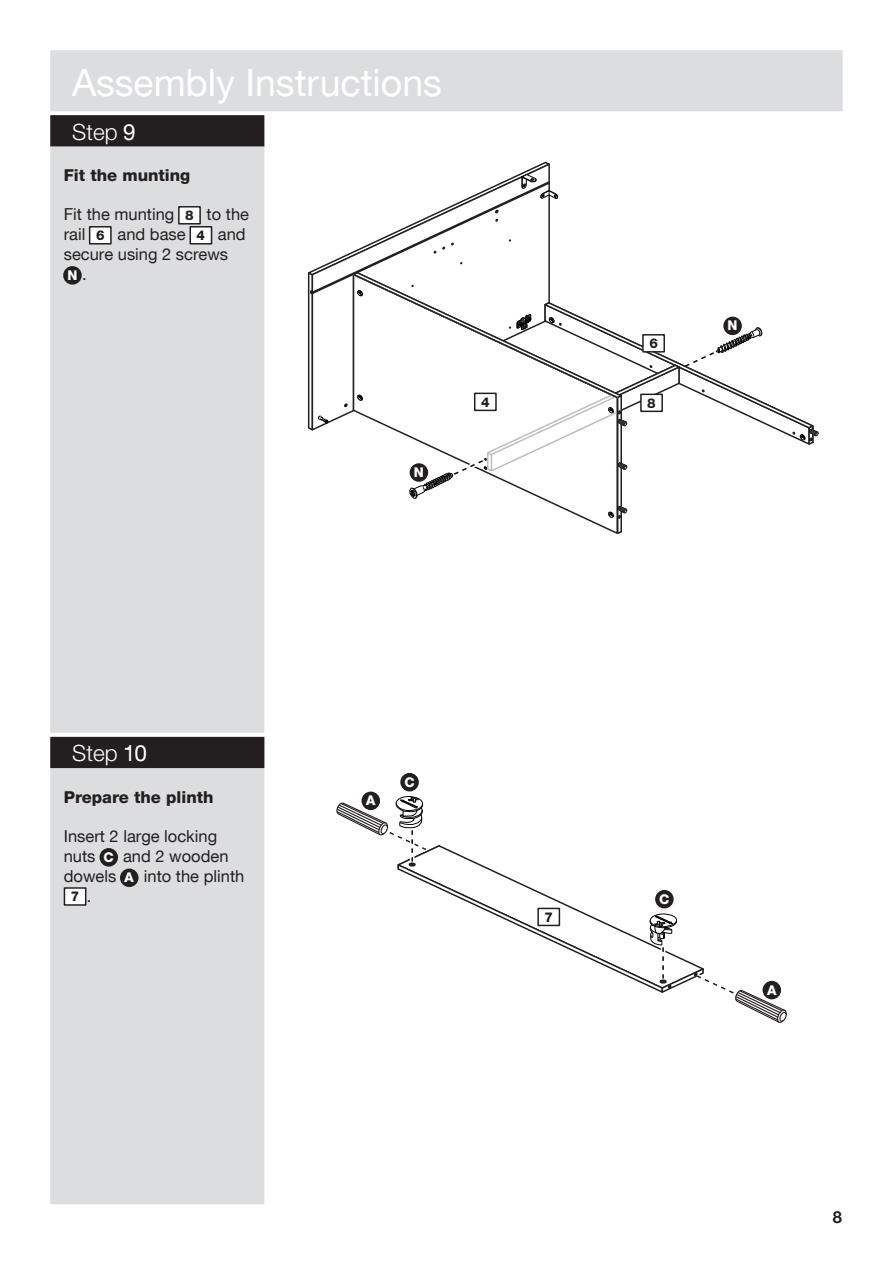
<style>
.page{position:relative;width:893px;height:1263px;background:#fff}
.page>*{position:absolute;margin:0;border:0;box-sizing:border-box;transform-origin:0 0}
.t1{font:37.5px "Helvetica Neue CE";color:#fff}
.t2{font:300 22.5px "Helvetica Neue CE";color:#fff}
.t3{font:16.5px/19.8px "Helvetica Neue CE";color:#231f20}
.t4{font:800 16.5px "Helvetica Neue CE";color:#231f20}
.t5{font:700 16.5px "Helvetica Neue CE";color:#231f20}
.t6{font:800 13.5px "Helvetica Neue CE";color:#231f20}
.t7{font:800 13.5px "Helvetica Neue CE";color:#fff}
.s1{font-weight:400}
</style>
<div class="page">
<div style="left:51px;top:51px;width:791px;height:60px;background:#dcdddf"></div>
<div style="left:50px;top:50px;width:793px;height:61px;border:2px solid #dcdddf"></div>
<div style="left:51px;top:146px;width:213px;height:1057px;background:#dcdddf"></div>
<div style="left:50px;top:145px;width:214px;height:1059px;border:2px solid #dcdddf"></div>
<div style="left:51px;top:116px;width:213px;height:30px;background:#231f20"></div>
<div style="left:50px;top:115px;width:214px;height:31px;border:2px solid #231f20"></div>
<div style="left:100px;top:849px;width:17px;height:17px;background:#231f20;border-radius:50%"></div>
<div style="left:99px;top:848px;width:19px;height:18px;border:2px solid #231f20;border-radius:50%"></div>
<div style="left:64px;top:888px;width:22px;height:17px;background:#fff"></div>
<div style="left:64px;top:887px;width:22px;height:19px;border:2px solid #231f20"></div>
<div style="left:121px;top:869px;width:17px;height:17px;background:#231f20;border-radius:50%"></div>
<div style="left:120px;top:868px;width:18px;height:19px;border:2px solid #231f20;border-radius:50%"></div>
<div style="left:179px;top:207px;width:21px;height:17px;background:#fff"></div>
<div style="left:178px;top:206px;width:23px;height:19px;border:2px solid #231f20"></div>
<div style="left:64px;top:267px;width:17px;height:17px;background:#231f20;border-radius:50%"></div>
<div style="left:63px;top:266px;width:19px;height:19px;border:2px solid #231f20;border-radius:50%"></div>
<div style="left:90px;top:227px;width:21px;height:17px;background:#fff"></div>
<div style="left:89px;top:226px;width:23px;height:19px;border:2px solid #231f20"></div>
<div style="left:190px;top:227px;width:22px;height:17px;background:#fff"></div>
<div style="left:190px;top:226px;width:22px;height:19px;border:2px solid #231f20"></div>
<svg style="left:50px;top:733px;width:215px;height:4px"></svg>
<div style="left:51px;top:737px;width:213px;height:30px;background:#231f20"></div>
<div style="left:50px;top:737px;width:214px;height:31px;border:2px solid #231f20"></div>
<svg style="left:307px;top:161px;width:512px;height:374px"></svg>
<div style="left:410px;top:464px;width:17px;height:17px;background:#231f20;border-radius:50%"></div>
<div style="left:410px;top:463px;width:18px;height:19px;border:2px solid #231f20;border-radius:50%"></div>
<div style="left:643px;top:335px;width:21px;height:17px;background:#fff"></div>
<div style="left:642px;top:334px;width:23px;height:19px;border:2px solid #231f20"></div>
<div style="left:475px;top:393px;width:21px;height:17px;background:#fff"></div>
<div style="left:474px;top:393px;width:23px;height:18px;border:2px solid #231f20"></div>
<svg style="left:336px;top:772px;width:451px;height:251px"></svg>
<p class="t1" style="left:72px;top:60px;width:371px">Assembly Instructions</p>
<p class="t2" style="left:72px;top:118px;width:65px">Step <span class="s1">9</span></p>
<p class="t4" style="left:64px;top:165px;width:128px">Fit the munting</p>
<p class="t3" style="left:64px;top:205px;width:112px">Fit the munting</p>
<p class="t3" style="left:207px;top:205px;width:44px">to the</p>
<p class="t3" style="left:64px;top:225px;width:23px">rail</p>
<p class="t3" style="left:118px;top:225px;width:70px">and base</p>
<p class="t6" style="left:185px;top:207px;width:10px">8</p>
<p class="t3" style="left:64px;top:225px;width:183px;text-indent:154px">and secure using 2 screws<br>. .</p>
<p class="t6" style="left:96px;top:227px;width:10px">6</p>
<p class="t6" style="left:197px;top:227px;width:10px">4</p>
<p class="t7" style="left:67px;top:267px;width:12px">N</p>
<p class="t7" style="left:414px;top:464px;width:12px">N</p>
<p class="t6" style="left:481px;top:394px;width:10px">4</p>
<p class="t6" style="left:649px;top:335px;width:10px">6</p>
<p class="t6" style="left:647px;top:395px;width:10px">8</p>
<p class="t7" style="left:728px;top:317px;width:12px">N</p>
<p class="t2" style="left:72px;top:739px;width:76px">Step <span class="s1">10</span></p>
<p class="t4" style="left:64px;top:786px;width:151px">Prepare the plinth</p>
<p class="t3" style="left:64px;top:826px;width:155px">Insert 2 large locking nuts</p>
<p class="t3" style="left:123px;top:846px;width:107px">and 2 wooden</p>
<p class="t7" style="left:104px;top:849px;width:12px">C</p>
<p class="t3" style="left:64px;top:866px;width:54px">dowels</p>
<p class="t3" style="left:144px;top:866px;width:102px">into the plinth</p>
<p class="t3" style="left:64px;top:886px;width:29px">. .</p>
<p class="t6" style="left:71px;top:888px;width:10px">7</p>
<p class="t7" style="left:404px;top:773px;width:12px">C</p>
<p class="t6" style="left:544px;top:909px;width:10px">7</p>
<p class="t7" style="left:659px;top:890px;width:12px">C</p>
<p class="t7" style="left:767px;top:981px;width:11px">A</p>
<p class="t5" style="left:833px;top:1207px;width:11px">8</p>
</div>
